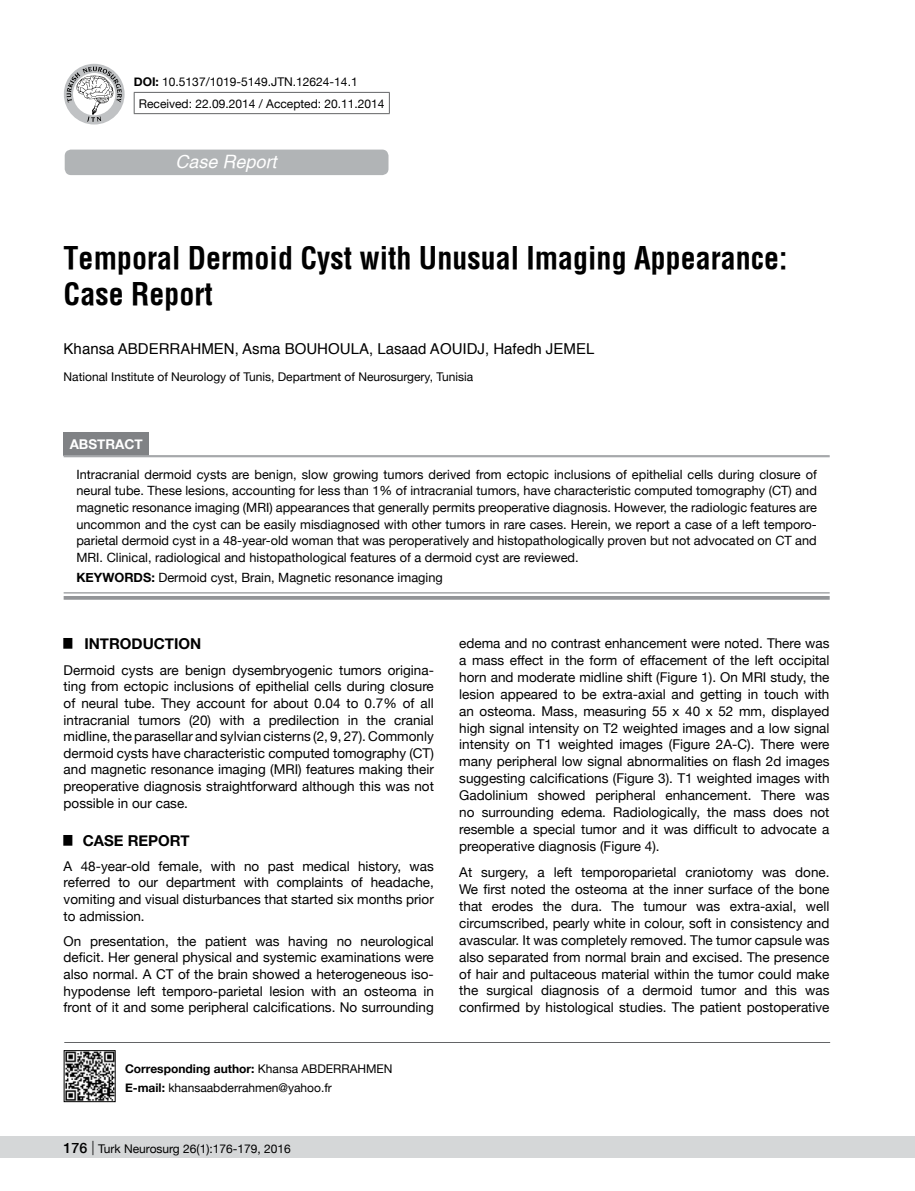
<style>
.page{position:relative;width:915px;height:1191px;background:#fff}
.page>*{position:absolute;margin:0;border:0;box-sizing:border-box;transform-origin:0 0}
.t1{font:700 30px/36px "Helvetica Condens";color:#000}
.t2{font:italic 500 18px "Helvetica";color:#fff}
.t3{font:15px "Helvetica";color:#000}
.t4{font:700 15px "Helvetica Neue";color:#000}
.t5{font:13.5px/17px "Helvetica Neue";color:#000;text-align:justify}
.t6{font:700 13.5px "Helvetica Neue";color:#fff}
.t7{font:12.75px/16.5px "Helvetica Neue";color:#000;text-align:justify}
.t8{font:700 12.75px "Helvetica Neue";color:#000}
.t9{font:12px/18.6px "Helvetica Neue";color:#000}
.s1{font-weight:700}
.s2{font-weight:500;font-size:14.25px}
.s3{font-weight:300;font-size:14.25px}
</style>
<div class="page">
<div style="left:0;top:1136px;width:914px;height:22px;background:#d5d7d8"></div>
<div style="left:65px;top:150px;width:323px;height:25px;background:#b1b4b6;border-radius:6px"></div>
<hr style="left:64px;top:1042px;width:765px;height:1px;background:#636466">
<hr style="left:134px;top:92px;width:255px;height:1px;background:#636466">
<svg style="left:134px;top:93px;width:1px;height:20px"></svg>
<svg style="left:389px;top:93px;width:1px;height:20px"></svg>
<hr style="left:134px;top:113px;width:255px;height:1px;background:#636466">
<div style="left:64px;top:64px;width:60px;height:60px;background:#c0c2c4;border-radius:50%"></div>
<svg style="left:67px;top:67px;width:55px;height:55px"></svg>
<img style="left:66px;top:1052px;width:47px;height:47px">
<div style="left:64px;top:1050px;width:51px;height:51px;border:1px solid #000"></div>
<div style="left:64px;top:432px;width:85px;height:23px;background:#808285"></div>
<svg style="left:64px;top:593px;width:765px;height:1px"></svg>
<hr style="left:64px;top:455px;width:765px;height:1px;background:#939598">
<hr style="left:64px;top:456px;width:765px;height:1px;background:#939598">
<hr style="left:64px;top:592px;width:765px;height:1px;background:#939598">
<svg style="left:64px;top:596px;width:765px;height:4px;background:#999b9e"></svg>
<p class="t9" style="left:139px;top:71px;width:247px;line-height:21.9px;text-indent:-5px"><span class="s1">DOI:</span> 10.5137/1019-5149.JTN.12624-14.1<br>Received: 22.09.2014 / Accepted: 20.11.2014</p>
<h2 class="t2" style="left:175px;top:151px;width:103px">Case Report</h2>
<h1 class="t1" style="left:64px;top:240px;width:725px">Temporal Dermoid Cyst with Unusual Imaging Appearance:<br>Case Report</h1>
<p class="t3" style="left:64px;top:337px;width:86px">Khansa ABDERRA</p>
<p class="t3" style="left:190px;top:337px;width:160px">HMEN, Asma BOU HOULA</p>
<p class="t3" style="left:369px;top:337px;width:217px">, Lasaad AOUIDJ, Hafedh JEMEL</p>
<p class="t9" style="left:64px;top:368px;width:411px">National Institute of Neurology of Tunis, Department of Neurosurgery, Tunisia</p>
<p class="t6" style="left:70px;top:433px;width:75px">ABSTRACT</p>
<p class="t7" style="left:76px;top:467px;width:741px">Intracranial dermoid cysts are benign, slow growing tumors derived from ectopic inclusions of epithelial cells during closure of neural tube. These lesions, accounting for less than 1% of intracranial tumors, have characteristic computed tomography (CT) and magnetic resonance imaging (MRI) appearances that generally permits preoperative diagnosis. However, the radiologic features are uncommon and the cyst can be easily misdiagnosed with other tumors in rare cases. Herein, we report a case of a left temporo&shy;parietal dermoid cyst in a 48-year-old woman that was peroperatively and histopathologically proven but not advocated on CT and MRI. Clinical, radiological and histopathological features of a dermoid cyst are reviewed.</p>
<p class="t8" style="left:76px;top:568px;width:49px">Keywords</p>
<p class="t7" style="left:151px;top:570px;width:293px"><span class="s1">:</span> Dermoid cyst, Brain, Magnetic resonance imaging</p>
<p class="t4" style="left:64px;top:632px;width:137px"><sup>█</sup> INTRODUCTION</p>
<p class="t5" style="left:64px;top:662px;width:371px">Dermoid cysts are benign dysembryogenic tumors origina&shy;ting from ectopic inclusions of epithelial cells during closure of neural tube. They account for about 0.04 to 0.7% of all intracranial tumors (20) with a predilection in the cranial midline, the parasellar and sylvian cisterns (2, 9, 27). Commonly dermoid cysts have characteristic computed tomography (CT) and magnetic resonance imaging (MRI) features making their preoperative diagnosis straightforward although this was not possible in our case.</p>
<p class="t4" style="left:64px;top:828px;width:127px"><sup>█</sup> CASE REPORT</p>
<p class="t5" style="left:64px;top:858px;width:371px">A 48-year-old female, with no past medical history, was referred to our department with complaints of headache, vomiting and visual disturbances that started six months prior to admission.</p>
<p class="t5" style="left:64px;top:933px;width:371px">On presentation, the patient was having no neurological deficit. Her general physical and systemic examinations were also normal. A CT of the brain showed a heterogeneous iso&shy;hypodense left temporo-parietal lesion with an osteoma in front of it and some peripheral calcifications. No surrounding</p>
<p class="t9" style="left:125px;top:1060px;width:269px"><span class="s1">Corresponding author:</span> Khansa ABDERRAHMEN<br><span class="s1">E-mail:</span> khansaabderrahmen@yahoo.fr</p>
<p class="t9" style="left:64px;top:1140px;width:229px"><span class="s2">176</span> <span class="s3">|</span> Turk Neurosurg 26(1):176-179, 2016</p>
<p class="t5" style="left:459px;top:635px;width:371px">edema and no contrast enhancement were noted. There was a mass effect in the form of effacement of the left occipital horn and moderate midline shift (Figure 1). On MRI study, the lesion appeared to be extra-axial and getting in touch with an osteoma. Mass, measuring 55 x 40 x 52 mm, displayed high signal intensity on T2 weighted images and a low signal intensity on T1 weighted images (Figure 2A-C). There were many peripheral low signal abnormalities on flash 2d images suggesting calcifications (Figure 3). T1 weighted images with Gadolinium showed peripheral enhancement. There was no surrounding edema. Radiologically, the mass does not resemble a special tumor and it was difficult to advocate a preoperative diagnosis (Figure 4).</p>
<p class="t5" style="left:459px;top:864px;width:371px">At surgery, a left temporoparietal craniotomy was done.<br>We first noted the osteoma at the inner surface of the bone that erodes the dura. The tumour was extra-axial, well circumscribed, pearly white in colour, soft in consistency and avascular. It was completely removed. The tumor capsule was also separated from normal brain and excised. The presence of hair and pultaceous material within the tumor could make the surgical diagnosis of a dermoid tumor and this was confirmed by histological studies. The patient postoperative</p>
</div>
